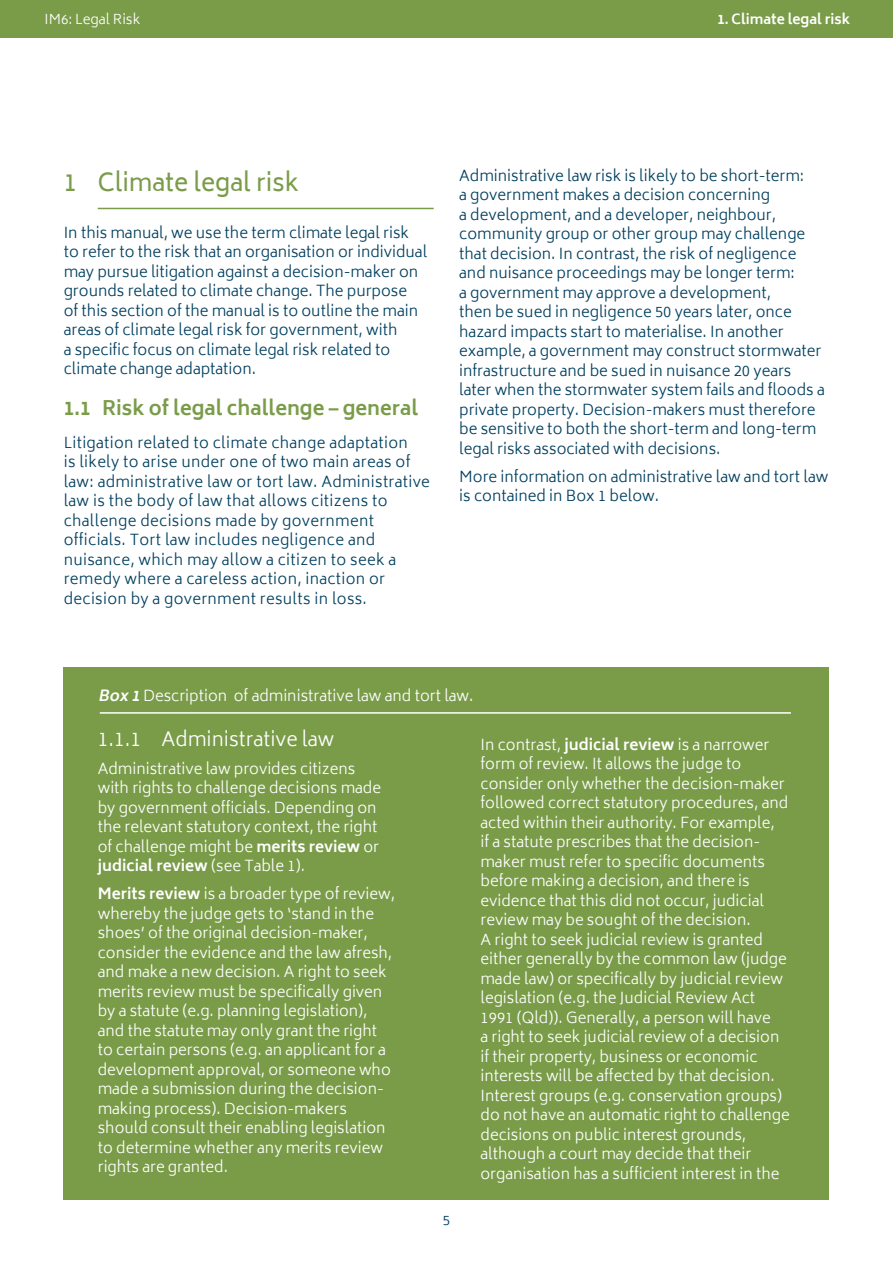
<style>
.page{position:relative;width:893px;height:1263px;background:#fff}
.page>*{position:absolute;margin:0;border:0;box-sizing:border-box;transform-origin:0 0}
.t1{font:24px "Biryani";color:#7a9c49}
.t2{font:700 19.5px "Biryani";color:#7a9c49}
.t3{font:300 19.5px "Biryani";color:#fff}
.t4{font:300 15px/19.5px "Biryani";color:#fff}
.t5{font:300 15px/19.5px "Biryani";color:#003f5f}
.t6{font:300 15px/19.5px "Biryani";letter-spacing:.02em;color:#003f5f}
.t7{font:700 13.5px "Biryani";color:#fff}
.t8{font:300 13.5px "Biryani";color:#fff}
.t9{font:300 13.5px "Biryani";color:#003f5f}
.s1{font-weight:700;font-style:italic}
.s2{font-weight:700}
</style>
<div class="page">
<div style="left:0;top:0;width:893px;height:38px;background:#7a9c49"></div>
<div style="left:64px;top:667px;width:765px;height:532px;background:#7a9c49"></div>
<hr style="left:98px;top:208px;width:336px;height:1px;background:#7a9c49">
<hr style="left:100px;top:712px;width:691px;height:2px;background:#fff">
<p class="t8" style="left:45px;top:12px;width:97px">IM6: Legal Risk</p>
<p class="t7" style="left:717px;top:12px;width:134px">1. Climate legal risk</p>
<h1 class="t1" style="left:64px;top:168px;width:236px">1 Climate legal risk</h1>
<p class="t5" style="left:64px;top:223px;width:365px">In this manual, we use the term climate legal risk to refer to the risk that an organisation or individual may pursue litigation against a decision-maker on grounds related to climate change. The purpose<br>of this section of the manual is to outline the main areas of climate legal risk for government, with<br>a specific focus on climate legal risk related to climate change adaptation.</p>
<h2 class="t2" style="left:64px;top:397px;width:356px">1.1 Risk of legal challenge – general</h2>
<p class="t6" style="left:64px;top:433px;width:368px">Litigation related to climate change adaptation<br>is likely to arise under one of two main areas of law: administrative law or tort law. Administrative law is the body of law that allows citizens to challenge decisions made by government officials. Tort law includes negligence and nuisance, which may allow a citizen to seek a remedy where a careless action, inaction or decision by a government results in loss.</p>
<p class="t5" style="left:459px;top:166px;width:367px">Administrative law risk is likely to be short-term:<br>a government makes a decision concerning<br>a development, and a developer, neighbour, community group or other group may challenge that decision. In contrast, the risk of negligence and nuisance proceedings may be longer term:<br>a government may approve a development,<br>then be sued in negligence 50 years later, once hazard impacts start to materialise. In another example, a government may construct stormwater infrastructure and be sued in nuisance 20 years later when the stormwater system fails and floods a private property. Decision-makers must therefore be sensitive to both the short-term and long-term legal risks associated with decisions.</p>
<p class="t5" style="left:459px;top:467px;width:371px">More information on administrative law and tort law is contained in Box 1 below.</p>
<p class="t4" style="left:98px;top:686px;width:377px"><span class="s1">Box 1</span>Description of administrative law and tort law.</p>
<h2 class="t3" style="left:98px;top:727px;width:238px">1.1.1 Administrative law</h2>
<p class="t4" style="left:98px;top:759px;width:285px">Administrative law provides citizens with rights to challenge decisions made by government officials. Depending on the relevant statutory context, the right of challenge might be <span class="s2">merits review</span> or <span class="s2">judicial review</span> (see Table 1).</p>
<p class="t4" style="left:98px;top:884px;width:299px"><span class="s2">Merits review</span> is a broader type of review, whereby the judge gets to ‘stand in the shoes’ of the original decision-maker, consider the evidence and the law afresh, and make a new decision. A right to seek merits review must be specifically given by a statute (e.g. planning legislation), and the statute may only grant the right to certain persons (e.g. an applicant for a development approval, or someone who made a submission during the decision&shy;making process). Decision-makers should consult their enabling legislation to determine whether any merits review rights are granted.</p>
<p class="t4" style="left:480px;top:735px;width:311px">In contrast, <span class="s2">judicial review</span> is a narrower form of review. It allows the judge to consider only whether the decision-maker followed correct statutory procedures, and acted within their authority. For example,<br>if a statute prescribes that the decision&shy;maker must refer to specific documents before making a decision, and there is evidence that this did not occur, judicial review may be sought of the decision.<br>A right to seek judicial review is granted either generally by the common law (judge made law) or specifically by judicial review legislation (e.g. the Judicial Review Act 1991 (Qld)). Generally, a person will have<br>a right to seek judicial review of a decision if their property, business or economic interests will be affected by that decision.<br>Interest groups (e.g. conservation groups) do not have an automatic right to challenge decisions on public interest grounds, although a court may decide that their organisation has a sufficient interest in the</p>
<p class="t9" style="left:443px;top:1212px;width:9px">5</p>
</div>
